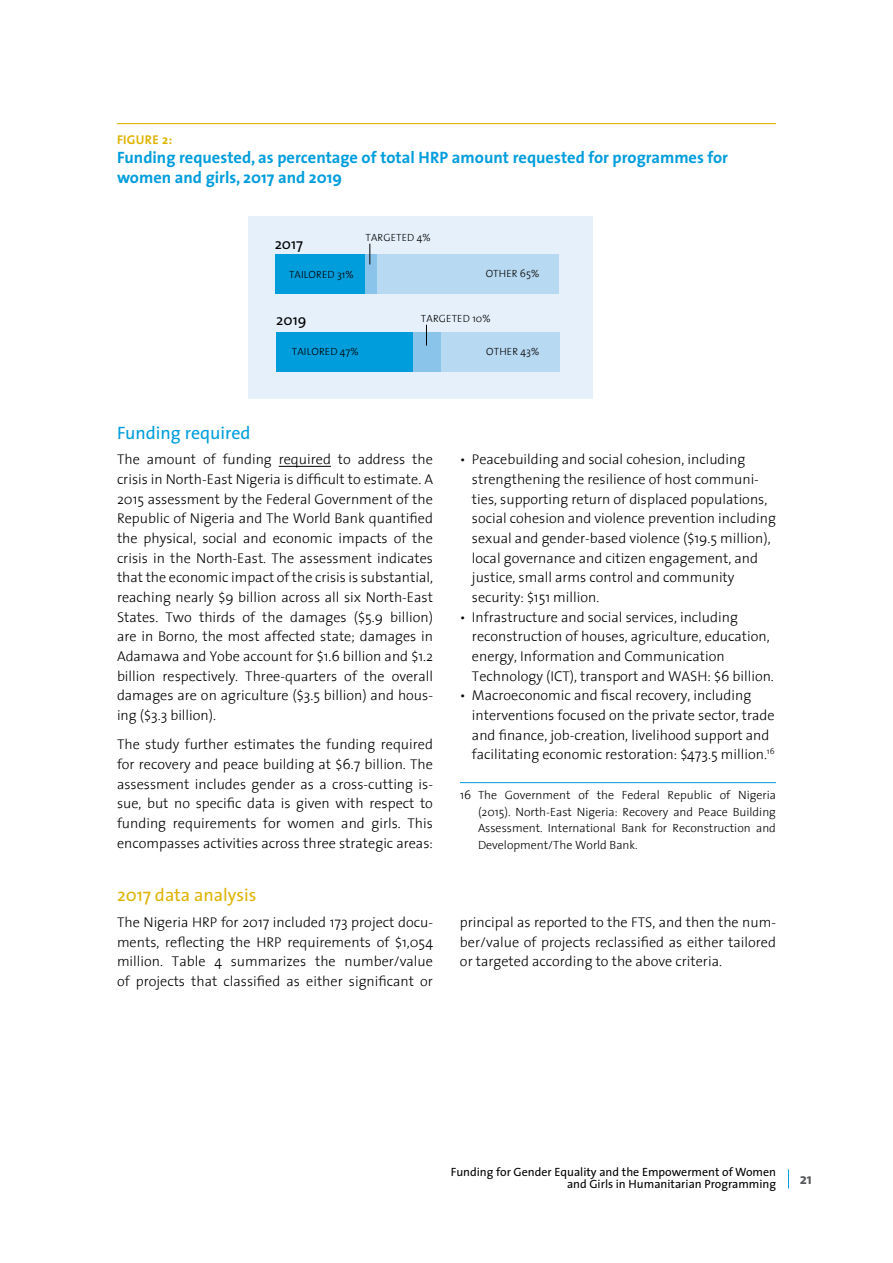
<style>
.page{position:relative;width:893px;height:1263px;background:#fff}
.page>*{position:absolute;margin:0;border:0;box-sizing:border-box;transform-origin:0 0}
.t1{font:18px "The Sans";color:#deb407}
.t2{font:18px "The Sans";color:#009ddc}
.t3{font:700 16.5px/19.5px "The Sans";color:#009ddc}
.t4{font:15px "The Sans";color:#000}
.t5{font:700 15px "The Sans";color:#58595b}
.t6{font:300 14.25px/19.6px "The Sans";color:#000;text-align:justify}
.t7{font:700 12.75px "The Sans";letter-spacing:.02em;color:#deb407}
.t8{font:300 12px/16.5px "The Sans";color:#000;text-align:justify}
.t9{font:12px/12px "The Sans";color:#000;text-align:right}
.t10{font:300 10.5px "The Sans";letter-spacing:.015em;color:#000}
</style>
<div class="page">
<svg style="left:788px;top:1169px;width:1px;height:19px"></svg>
<hr style="left:117px;top:123px;width:659px;height:1px;background:#deb407">
<hr style="left:279px;top:466px;width:52px;height:1px;background:#000">
<hr style="left:460px;top:782px;width:316px;height:1px;background:#009ddc">
<div style="left:248px;top:216px;width:344px;height:183px;background:#e5f0fa"></div>
<div style="left:275px;top:254px;width:91px;height:39px;background:#009ddc"></div>
<div style="left:376px;top:254px;width:182px;height:39px;background:#b8d9f2"></div>
<div style="left:366px;top:254px;width:11px;height:39px;background:#8bc4eb"></div>
<div style="left:411px;top:332px;width:30px;height:39px;background:#8bc4eb"></div>
<div style="left:441px;top:332px;width:119px;height:39px;background:#b8d9f2"></div>
<div style="left:276px;top:332px;width:136px;height:39px;background:#009ddc"></div>
<svg style="left:369px;top:244px;width:1px;height:20px"></svg>
<svg style="left:426px;top:325px;width:1px;height:21px"></svg>
<p class="t7" style="left:117px;top:129px;width:57px">FIGURE 2:</p>
<p class="t3" style="left:117px;top:147px;width:613px">Funding requested, as percentage of total HRP amount requested for programmes for women and girls, 2017 and 2019</p>
<p class="t4" style="left:275px;top:232px;width:30px">2017</p>
<p class="t10" style="left:289px;top:266px;width:66px">TAILORED 31%</p>
<p class="t10" style="left:365px;top:229px;width:67px">TARGETED 4%</p>
<p class="t10" style="left:486px;top:265px;width:55px">OTHER 65%</p>
<p class="t4" style="left:276px;top:307px;width:32px">2019</p>
<p class="t10" style="left:421px;top:310px;width:71px">TARGETED 10%</p>
<p class="t10" style="left:292px;top:343px;width:68px">TAILORED 47%</p>
<p class="t2" style="left:117px;top:418px;width:135px">Funding required</p>
<p class="t6" style="left:117px;top:449px;width:317px">The amount of funding required to address the crisis in North-East Nigeria is difficult to estimate. A 2015 assessment by the Federal Government of the Republic of Nigeria and The World Bank quantified the physical, social and economic impacts of the crisis in the North-East. The assessment indicates that the economic impact of the crisis is substantial, reaching nearly $9 billion across all six North-East States. Two thirds of the damages ($5.9 billion) are in Borno, the most affected state; damages in Adamawa and Yobe account for $1.6 billion and $1.2 billion respectively. Three-quarters of the overall damages are on agriculture ($3.5 billion) and hous&shy;ing ($3.3 billion).</p>
<p class="t6" style="left:117px;top:734px;width:317px">The study further estimates the funding required for recovery and peace building at $6.7 billion. The assessment includes gender as a cross-cutting is&shy;sue, but no specific data is given with respect to funding requirements for women and girls. This encompasses activities across three strategic areas:</p>
<p class="t10" style="left:486px;top:343px;width:55px">OTHER 43%</p>
<p class="t6" style="left:472px;top:449px;width:305px;text-align:left;text-indent:-12px">• Peacebuilding and social cohesion, including strengthening the resilience of host communi&shy;ties, supporting return of displaced populations, social cohesion and violence prevention including sexual and gender-based violence ($19.5 million), local governance and citizen engagement, and justice, small arms control and community security: $151 million.</p>
<p class="t6" style="left:472px;top:606px;width:303px;text-align:left;text-indent:-12px">• Infrastructure and social services, including reconstruction of houses, agriculture, education, energy, Information and Communication Technology (ICT), transport and WASH: $6 billion.</p>
<p class="t6" style="left:472px;top:685px;width:304px;text-align:left;text-indent:-12px">• Macroeconomic and fiscal recovery, including interventions focused on the private sector, trade and finance, job-creation, livelihood support and facilitating economic restoration: $473.5 million.<sup>16</sup></p>
<p class="t8" style="left:478px;top:786px;width:299px;text-indent:-18px">16 The Government of the Federal Republic of Nigeria (2015). North-East Nigeria: Recovery and Peace Building Assessment. International Bank for Reconstruction and Development/The World Bank.</p>
<p class="t1" style="left:117px;top:880px;width:141px">2017 data analysis</p>
<p class="t6" style="left:117px;top:912px;width:317px">The Nigeria HRP for 2017 included 173 project docu&shy;ments, reflecting the HRP requirements of $1,054 million. Table 4 summarizes the number/value of projects that classified as either significant or</p>
<p class="t6" style="left:460px;top:912px;width:318px">principal as reported to the FTS, and then the num&shy;ber/value of projects reclassified as either tailored or targeted according to the above criteria.</p>
<p class="t9" style="left:451px;top:1165px;width:327px">Funding for Gender Equality and the Empowerment of Women and Girls in Humanitarian Programming</p>
<p class="t5" style="left:800px;top:1166px;width:14px">21</p>
</div>
